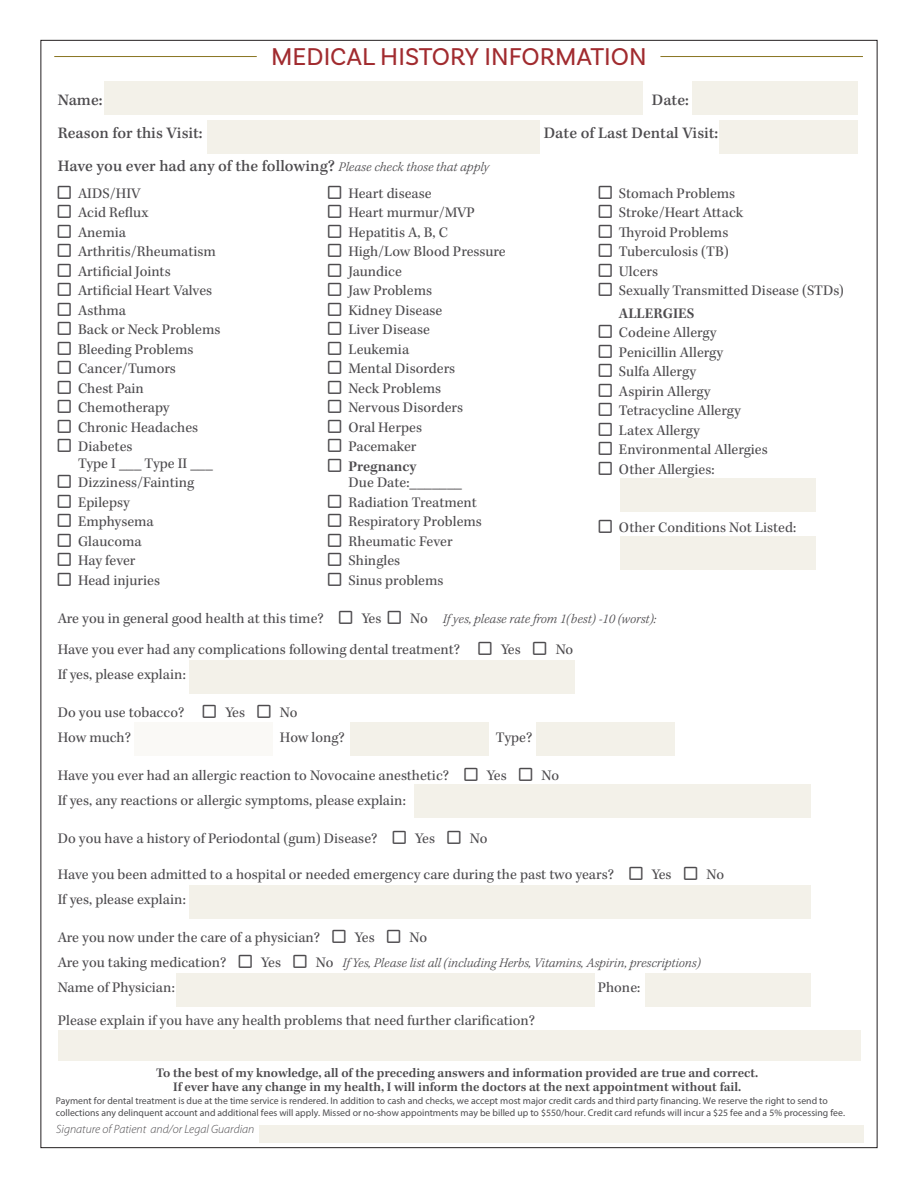
<style>
.page{position:relative;width:918px;height:1188px;background:#fff}
.page>*{position:absolute;margin:0;border:0;box-sizing:border-box;transform-origin:0 0}
.t1{font:25.5px "Basic Sans";color:#a12b2f}
.t2{font:16.5px "Kepler Std Medium Capt";color:#4d4b4e}
.t3{font:15px/19.5px "Kepler Std";color:#4d4b4e}
.t4{font:600 15px "Kepler Std";color:#4d4b4e}
.t5{font:600 13.5px/14.5px "Kepler Std";color:#4d4b4e;text-align:center}
.t6{font:italic 300 13.5px "Kepler Std";color:#4d4b4e}
.t7{font:italic 300 12px "Myriad Pro";color:#4d4b4e}
.t8{font:9.75px/11.7px "Myriad Pro";color:#4c4b4e}
.s1{font-family:"Kepler Std";font-weight:300;font-style:italic;font-size:13.5px}
.s2{font-weight:400;font-style:normal;font-size:15px}
</style>
<div class="page">
<hr style="left:54px;top:56px;width:203px;height:1px;background:#897421">
<hr style="left:660px;top:56px;width:203px;height:1px;background:#897421">
<div style="left:104px;top:81px;width:539px;height:34px;background:#f3f1e9"></div>
<div style="left:207px;top:120px;width:333px;height:34px;background:#f3f1e9"></div>
<div style="left:692px;top:81px;width:166px;height:34px;background:#f3f1e9"></div>
<div style="left:719px;top:120px;width:139px;height:34px;background:#f3f1e9"></div>
<div style="left:621px;top:478px;width:195px;height:33px;background:#f3f1e9"></div>
<div style="left:621px;top:537px;width:195px;height:33px;background:#f3f1e9"></div>
<div style="left:189px;top:660px;width:386px;height:34px;background:#f3f1e9"></div>
<div style="left:414px;top:784px;width:397px;height:34px;background:#f3f1e9"></div>
<div style="left:189px;top:885px;width:622px;height:34px;background:#f3f1e9"></div>
<div style="left:134px;top:722px;width:139px;height:34px;background:#faf9f6"></div>
<div style="left:350px;top:722px;width:139px;height:34px;background:#f3f1e9"></div>
<div style="left:536px;top:722px;width:139px;height:34px;background:#f3f1e9"></div>
<div style="left:176px;top:973px;width:418px;height:33px;background:#f3f1e9"></div>
<div style="left:58px;top:1030px;width:802px;height:30px;background:#f3f1e9"></div>
<div style="left:645px;top:973px;width:166px;height:33px;background:#f3f1e9"></div>
<div style="left:259px;top:1126px;width:605px;height:17px;background:#f3f1e9"></div>
<h1 class="t1" style="left:271px;top:41px;width:377px">MEDICAL HISTORY INFORMATION</h1>
<p class="t2" style="left:58px;top:90px;width:46px">Name:</p>
<p class="t2" style="left:652px;top:90px;width:39px">Date:</p>
<p class="t2" style="left:58px;top:123px;width:146px">Reason for this Visit:</p>
<p class="t2" style="left:544px;top:123px;width:176px">Date of Last Dental Visit:</p>
<p class="t2" style="left:58px;top:157px;width:433px">Have you ever had any of the following? <span class="s1">Please check those that apply</span></p>
<p class="t3" style="left:78px;top:184px;width:144px">AIDS/HIV<br>Acid Reflux<br>Anemia<br>Arthritis/Rheumatism<br>Artificial Joints<br>Artificial Heart Valves<br>Asthma<br>Back or Neck Problems<br>Bleeding Problems<br>Cancer/Tumors<br>Chest Pain<br>Chemotherapy<br>Chronic Headaches<br>Diabetes</p>
<p class="t3" style="left:78px;top:454px;width:136px">Type I ___ Type II ___<br>Dizziness/Fainting<br>Epilepsy<br>Emphysema<br>Glaucoma<br>Hay fever<br>Head injuries</p>
<p class="t3" style="left:349px;top:184px;width:159px">Heart disease<br>Heart murmur/MVP<br>Hepatitis A, B, C<br>High/Low Blood Pressure<br>Jaundice<br>Jaw Problems<br>Kidney Disease<br>Liver Disease<br>Leukemia<br>Mental Disorders<br>Neck Problems<br>Nervous Disorders<br>Oral Herpes<br>Pacemaker</p>
<p class="t4" style="left:349px;top:457px;width:69px">Pregnancy</p>
<p class="t3" style="left:349px;top:473px;width:135px">Due Date:_______<br>Radiation Treatment<br>Respiratory Problems<br>Rheumatic Fever<br>Shingles<br>Sinus problems</p>
<p class="t3" style="left:619px;top:184px;width:226px">Stomach Problems<br>Stroke/Heart Attack<br>Thyroid Problems<br>Tuberculosis (TB)<br>Ulcers<br>Sexually Transmitted Disease (STDs)</p>
<p class="t4" style="left:619px;top:304px;width:77px">ALLERGIES</p>
<p class="t3" style="left:619px;top:323px;width:150px">Codeine Allergy<br>Penicillin Allergy<br>Sulfa Allergy<br>Aspirin Allergy<br>Tetracycline Allergy<br>Latex Allergy<br>Environmental Allergies<br>Other Allergies:</p>
<p class="t3" style="left:619px;top:518px;width:179px">Other Conditions Not Listed:</p>
<p class="t3" style="left:58px;top:609px;width:285px">Are you in general good health at this time? ▲❑◆</p>
<p class="t3" style="left:362px;top:609px;width:30px">Yes ▲❑◆</p>
<p class="t6" style="left:410px;top:611px;width:248px"><span class="s2">No</span> If yes, please rate from 1(best) -10 (worst):</p>
<p class="t3" style="left:58px;top:640px;width:425px">Have you ever had any complications following dental treatment? ▲❑◆</p>
<p class="t3" style="left:501px;top:640px;width:36px">Yes ▲❑◆</p>
<p class="t3" style="left:556px;top:640px;width:19px">No</p>
<p class="t3" style="left:58px;top:665px;width:130px">If yes, please explain:</p>
<p class="t3" style="left:58px;top:703px;width:149px">Do you use tobacco? ▲❑◆</p>
<p class="t3" style="left:225px;top:703px;width:36px">Yes ▲❑◆</p>
<p class="t3" style="left:280px;top:703px;width:19px">No</p>
<p class="t3" style="left:58px;top:728px;width:75px">How much?</p>
<p class="t3" style="left:280px;top:728px;width:66px">How long?</p>
<p class="t3" style="left:496px;top:728px;width:38px">Type?</p>
<p class="t3" style="left:58px;top:766px;width:410px">Have you ever had an allergic reaction to Novocaine anesthetic? ▲❑◆</p>
<p class="t3" style="left:487px;top:766px;width:36px">Yes ▲❑◆</p>
<p class="t3" style="left:542px;top:766px;width:19px">No</p>
<p class="t3" style="left:58px;top:791px;width:350px">If yes, any reactions or allergic symptoms, please explain:</p>
<p class="t3" style="left:58px;top:829px;width:339px">Do you have a history of Periodontal (gum) Disease? ▲❑◆</p>
<p class="t3" style="left:415px;top:829px;width:36px">Yes ▲❑◆</p>
<p class="t3" style="left:470px;top:829px;width:19px">No</p>
<p class="t3" style="left:58px;top:865px;width:575px">Have you been admitted to a hospital or needed emergency care during the past two years? ▲❑◆</p>
<p class="t3" style="left:652px;top:865px;width:36px">Yes ▲❑◆</p>
<p class="t3" style="left:706px;top:865px;width:19px">No</p>
<p class="t3" style="left:58px;top:890px;width:130px">If yes, please explain:</p>
<p class="t3" style="left:58px;top:928px;width:278px">Are you now under the care of a physician? ▲❑◆</p>
<p class="t3" style="left:355px;top:928px;width:36px">Yes ▲❑◆</p>
<p class="t3" style="left:410px;top:928px;width:19px">No</p>
<p class="t3" style="left:58px;top:953px;width:185px">Are you taking medication? ▲❑◆</p>
<p class="t3" style="left:261px;top:953px;width:36px">Yes ▲❑◆</p>
<p class="t6" style="left:316px;top:955px;width:386px"><span class="s2">No</span> If Yes, Please list all (including Herbs, Vitamins, Aspirin, prescriptions)</p>
<p class="t3" style="left:58px;top:978px;width:119px">Name of Physician:</p>
<p class="t3" style="left:598px;top:978px;width:44px">Phone:</p>
<p class="t3" style="left:58px;top:1011px;width:479px">Please explain if you have any health problems that need further clarification?</p>
<p class="t5" style="left:156px;top:1066px;width:604px">To the best of my knowledge, all of the preceding answers and information provided are true and correct.<br>If ever have any change in my health, I will inform the doctors at the next appointment without fail.</p>
<p class="t8" style="left:56px;top:1095px;width:791px">Payment for dental treatment is due at the time service is rendered. In addition to cash and checks, we accept most major credit cards and third party financing. We reserve the right to send to collections any delinquent account and additional fees will apply. Missed or no-show appointments may be billed up to $550/hour. Credit card refunds will incur a $25 fee and a 5% processing fee.</p>
<p class="t7" style="left:56px;top:1121px;width:200px">Signature of Patient and/or Legal Guardian</p>
</div>
